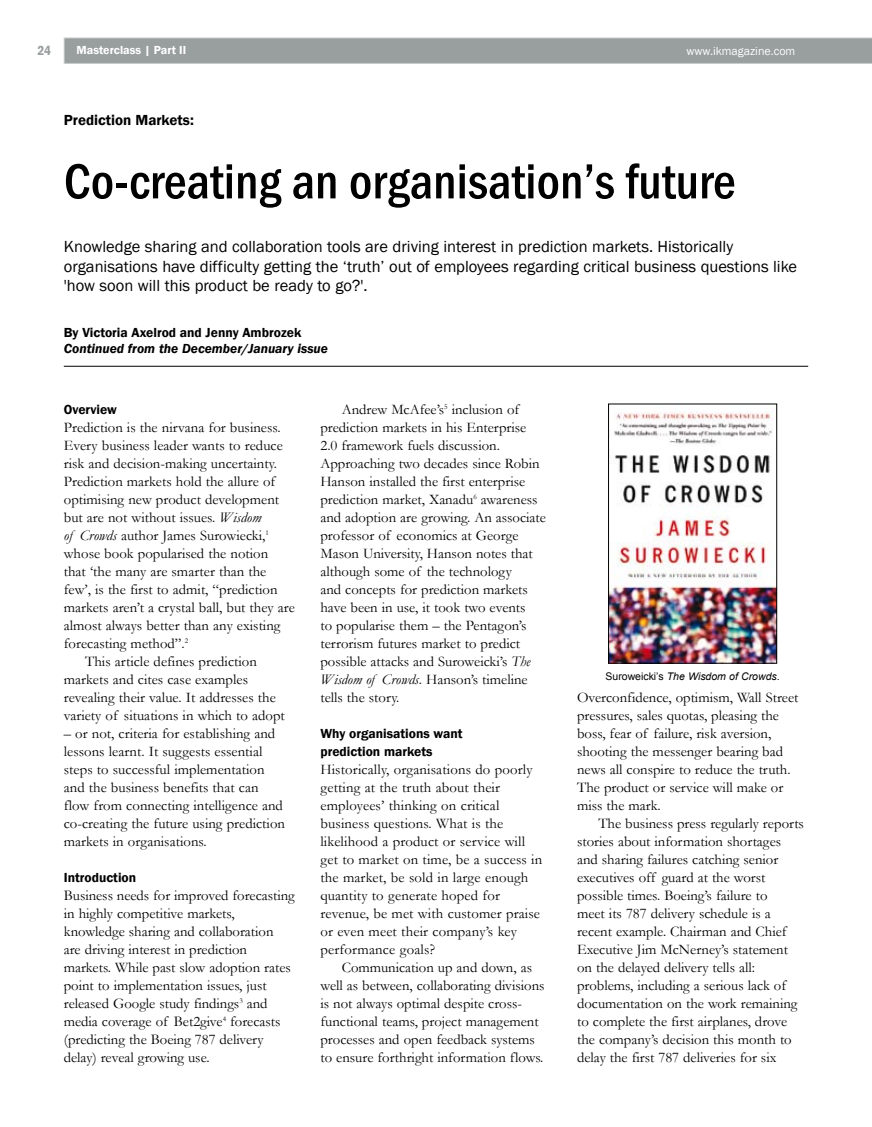
<style>
.page{position:relative;width:872px;height:1127px;background:#fff}
.page>*{position:absolute;margin:0;border:0;box-sizing:border-box;transform-origin:0 0}
.t1{font:500 condensed 51px "Franklin Gothic";color:#000}
.t2{font:16.5px/19.8px "Franklin Gothic";color:#000}
.t3{font:600 15px "Franklin Gothic";color:#000}
.t4{font:14.7px/18px "Garamond";color:#000}
.t5{font:600 13.5px/18px "Franklin Gothic";color:#000}
.t6{font:italic 600 13.5px "Franklin Gothic";color:#000}
.t7{font:600 condensed 13.5px "Franklin Gothic";color:#989f9e}
.t8{font:600 12px "Franklin Gothic";color:#fff}
.t9{font:12px "Franklin Gothic";color:#fff}
.t10{font:italic 10.5px "Arial";color:#000}
.s1{font-style:italic}
.s2{font-style:normal}
</style>
<div class="page">
<hr style="left:64px;top:366px;width:744px;height:1px;background:#000">
<img style="left:610px;top:412px;width:165px;height:249px">
<div style="left:608px;top:404px;width:169px;height:259px;border:1px solid #000"></div>
<svg style="left:64px;top:38px;width:808px;height:26px;background:#9aa1a0"></svg>
<p class="t7" style="left:37px;top:42px;width:15px">24</p>
<p class="t8" style="left:77px;top:43px;width:111px">Masterclass | Part II</p>
<p class="t9" style="left:686px;top:43px;width:110px">www.ikmagazine.com</p>
<p class="t3" style="left:64px;top:111px;width:132px">Prediction Markets:</p>
<h1 class="t1" style="left:64px;top:148px;width:673px">Co-creating an organisation’s future</h1>
<p class="t2" style="left:64px;top:237px;width:735px">Knowledge sharing and collaboration tools are driving interest in prediction markets. Historically organisations have difficulty getting the ‘truth’ out of employees regarding critical business questions like 'how soon will this product be ready to go?'.</p>
<p class="t5" style="left:64px;top:324px;width:239px">By Victoria Axelrod and Jenny Ambrozek</p>
<p class="t6" style="left:64px;top:340px;width:266px">Continued from the December/January issue</p>
<p class="t5" style="left:64px;top:401px;width:55px">Overview</p>
<p class="t4" style="left:64px;top:418px;width:218px">Prediction is the nirvana for business.</p>
<p class="t4" style="left:64px;top:436px;width:220px">Every business leader wants to reduce</p>
<p class="t4" style="left:64px;top:454px;width:215px">risk and decision-making uncertainty.</p>
<p class="t4" style="left:64px;top:472px;width:213px">Prediction markets hold the allure of</p>
<p class="t4" style="left:64px;top:490px;width:217px">optimising new product development</p>
<p class="t4" style="left:64px;top:508px;width:199px">but are not without issues. <span class="s1">Wisdom</span></p>
<p class="t4" style="left:64px;top:526px;width:207px"><span class="s1">of Crowds</span> author James Surowiecki,<sup>1</sup></p>
<p class="t4" style="left:64px;top:544px;width:206px">whose book popularised the notion</p>
<p class="t4" style="left:64px;top:562px;width:204px">that ‘the many are smarter than the</p>
<p class="t4" style="left:64px;top:580px;width:215px">few’, is the first to admit, “prediction</p>
<p class="t4" style="left:64px;top:598px;width:232px">markets aren’t a crystal ball, but they are</p>
<p class="t4" style="left:64px;top:616px;width:218px">almost always better than any existing</p>
<p class="t4" style="left:64px;top:634px;width:126px">forecasting method”.<sup>2</sup></p>
<p class="t4" style="left:85px;top:652px;width:173px">This article defines prediction</p>
<p class="t4" style="left:64px;top:670px;width:186px">markets and cites case examples</p>
<p class="t4" style="left:64px;top:688px;width:214px">revealing their value. It addresses the</p>
<p class="t4" style="left:64px;top:706px;width:222px">variety of situations in which to adopt</p>
<p class="t4" style="left:64px;top:724px;width:223px">– or not, criteria for establishing and lessons learnt. It suggests essential steps to successful implementation and the business benefits that can flow from connecting intelligence and co-creating the future using prediction markets in organisations.</p>
<p class="t5" style="left:64px;top:869px;width:74px">Introduction</p>
<p class="t4" style="left:64px;top:886px;width:232px">Business needs for improved forecasting in highly competitive markets, knowledge sharing and collaboration<br>are driving interest in prediction markets. While past slow adoption rates point to implementation issues, just released Google study findings<sup>3</sup> and media coverage of Bet2give<sup>4</sup> forecasts (predicting the Boeing 787 delivery delay) reveal growing use.</p>
<p class="t4" style="left:320px;top:400px;width:227px;text-indent:21px">Andrew McAfee’s<sup>5</sup> inclusion of prediction markets in his Enterprise 2.0 framework fuels discussion.<br>Approaching two decades since Robin Hanson installed the first enterprise prediction market, Xanadu<sup>6</sup> awareness and adoption are growing. An associate professor of economics at George Mason University, Hanson notes that although some of the technology<br>and concepts for prediction markets have been in use, it took two events<br>to popularise them – the Pentagon’s terrorism futures market to predict possible attacks and Suroweicki’s <span class="s1">The Wisdom of Crowds</span>. Hanson’s timeline tells the story.</p>
<p class="t5" style="left:320px;top:725px;width:144px">Why organisations want prediction markets</p>
<p class="t4" style="left:320px;top:760px;width:223px">Historically, organisations do poorly getting at the truth about their employees’ thinking on critical business questions. What is the likelihood a product or service will get to market on time, be a success in the market, be sold in large enough quantity to generate hoped for revenue, be met with customer praise or even meet their company’s key performance goals?</p>
<p class="t4" style="left:320px;top:958px;width:226px;text-indent:21px">Communication up and down, as well as between, collaborating divisions is not always optimal despite cross&shy;functional teams, project management processes and open feedback systems to ensure forthright information flows.</p>
<p class="t10" style="left:605px;top:669px;width:176px"><span class="s2">Suroweicki’s</span> The Wisdom of Crowds<span class="s2">.</span></p>
<p class="t4" style="left:577px;top:688px;width:223px">Overconfidence, optimism, Wall Street pressures, sales quotas, pleasing the boss, fear of failure, risk aversion, shooting the messenger bearing bad news all conspire to reduce the truth.<br>The product or service will make or miss the mark.</p>
<p class="t4" style="left:577px;top:814px;width:228px;text-indent:21px">The business press regularly reports stories about information shortages and sharing failures catching senior executives off guard at the worst possible times. Boeing’s failure to<br>meet its 787 delivery schedule is a recent example. Chairman and Chief Executive Jim McNerney’s statement on the delayed delivery tells all: problems, including a serious lack of documentation on the work remaining to complete the first airplanes, drove the company’s decision this month to delay the first 787 deliveries for six</p>
</div>
